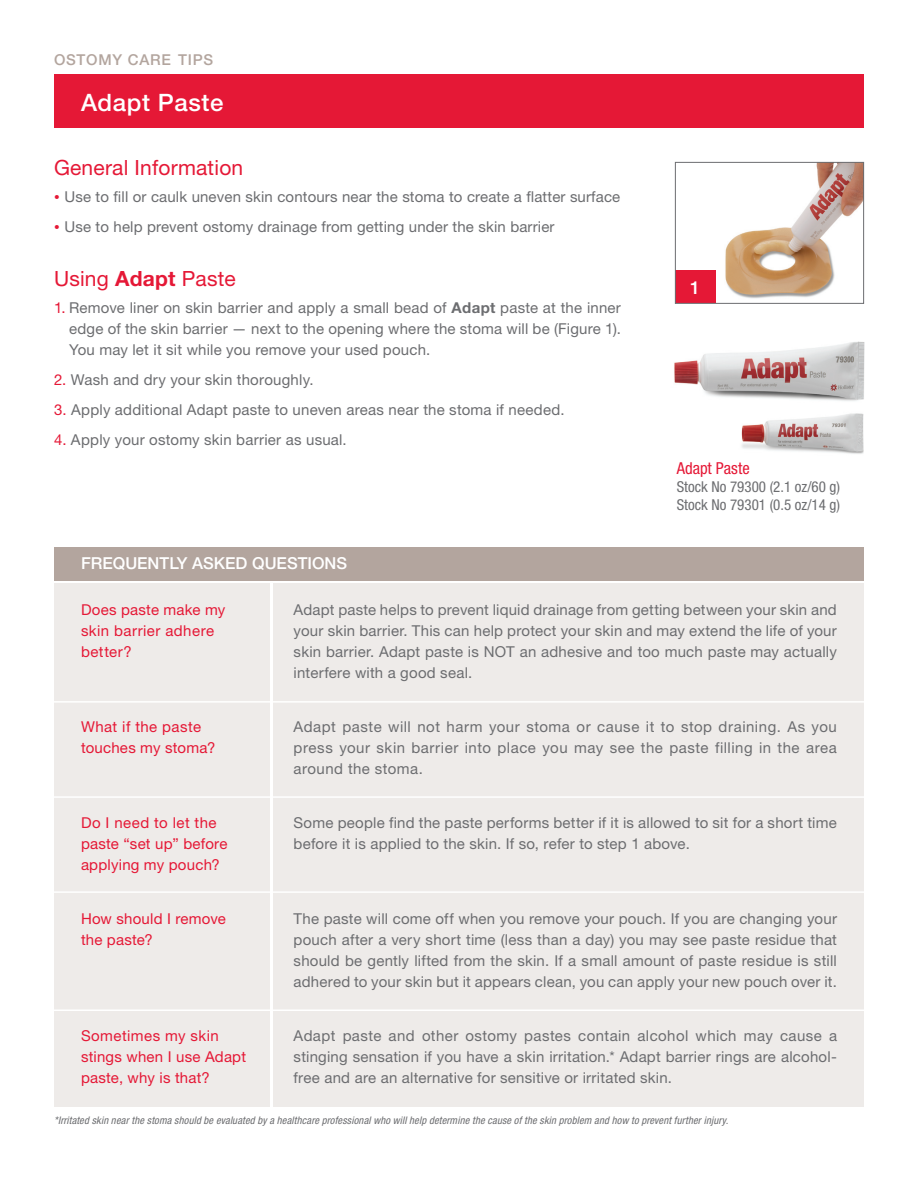
<style>
.page{position:relative;width:918px;height:1188px;background:#fff}
.page>*{position:absolute;margin:0;border:0;box-sizing:border-box;transform-origin:0 0}
.t1{font:500 24px "Helvetica Neue LT Std";letter-spacing:.025em;color:#fff}
.Subhead__13_12_Bold{font:21px "Helvetica Neue LT Std";letter-spacing:.01em;color:#e51836}
.t2{font:500 18px "Helvetica Neue LT Std";color:#fff}
.t3{font:500 16.5px "Helvetica Neue LT Std";color:#fff}
.Body_Copy__11_12{font:condensed 16.5px "Helvetica Neue LT Std";color:#e51836}
.Body_Copy__11_12-2{font:15px/21px "Helvetica Neue LT Std";letter-spacing:.015em;color:#6c6d70;text-align:justify}
.Body_Copy__11_12-3{font:15px/21px "Helvetica Neue LT Std";letter-spacing:.015em;color:#e51836}
.Captions{font:condensed 15px/18px "Helvetica Neue LT Std";color:#6c6d70}
.t4{font:500 15px "Helvetica Neue LT Std";letter-spacing:.05em;color:#b3a59e}
.Body_Copy__11_12-4{font:italic condensed 10.5px "Helvetica Neue LT Std";letter-spacing:.015em;color:#6c6d70}
.s1{font-size:11.25px;color:#e51836}
.s2{font-weight:700}
.s3{color:#e51836}
</style>
<div class="page">
<div style="left:54px;top:584px;width:216px;height:523px;background:#eeebe9"></div>
<div style="left:273px;top:584px;width:591px;height:523px;background:#eeebe9"></div>
<div style="left:54px;top:547px;width:810px;height:33px;background:#b3a59e"></div>
<img style="left:725px;top:164px;width:137px;height:135px">
<div style="left:675px;top:270px;width:41px;height:33px;background:#e51836"></div>
<hr style="left:54px;top:701px;width:810px;height:2px;background:#fff">
<hr style="left:54px;top:891px;width:810px;height:2px;background:#fff">
<hr style="left:54px;top:1010px;width:810px;height:1px;background:#fff">
<hr style="left:54px;top:796px;width:810px;height:2px;background:#fff">
<img style="left:674px;top:341px;width:191px;height:60px">
<img style="left:741px;top:413px;width:123px;height:41px">
<div style="left:675px;top:162px;width:189px;height:142px;border:1px solid #6c6d70"></div>
<div style="left:54px;top:74px;width:810px;height:54px;background:#e51836"></div>
<p class="t4" style="left:54px;top:50px;width:161px">OSTOMY CARE TIPS</p>
<p class="t1" style="left:81px;top:88px;width:144px">Adapt Paste</p>
<p class="Subhead__13_12_Bold" style="left:54px;top:156px;width:191px">General Information</p>
<p class="Body_Copy__11_12-2" style="left:54px;top:186px;width:568px"><span class="s1">•</span> Use to fill or caulk uneven skin contours near the stoma to create a flatter surface</p>
<p class="Body_Copy__11_12-2" style="left:54px;top:216px;width:502px"><span class="s1">•</span> Use to help prevent ostomy drainage from getting under the skin barrier</p>
<p class="Subhead__13_12_Bold" style="left:54px;top:267px;width:183px">Using <span class="s2">Adapt</span> Paste</p>
<p class="Body_Copy__11_12-2" style="left:69px;top:297px;width:553px;text-indent:-15px"><span class="s3">1.</span> Remove liner on skin barrier and apply a small bead of <span class="s2">Adapt</span> paste at the inner edge of the skin barrier — next to the opening where the stoma will be (Figure 1).<br>You may let it sit while you remove your used pouch.</p>
<p class="Body_Copy__11_12-2" style="left:54px;top:369px;width:261px"><span class="s3">2.</span> Wash and dry your skin thoroughly.</p>
<p class="Body_Copy__11_12-2" style="left:54px;top:399px;width:512px"><span class="s3">3.</span> Apply additional Adapt paste to uneven areas near the stoma if needed.</p>
<p class="Body_Copy__11_12-2" style="left:54px;top:429px;width:294px"><span class="s3">4.</span> Apply your ostomy skin barrier as usual.</p>
<p class="t3" style="left:81px;top:554px;width:268px">FREQUENTLY ASKED QUESTIONS</p>
<p class="t2" style="left:690px;top:277px;width:12px">1</p>
<p class="Body_Copy__11_12" style="left:677px;top:459px;width:74px">Adapt Paste</p>
<p class="Captions" style="left:677px;top:478px;width:165px">Stock No 79300 (2.1 oz/60 g)<br>Stock No 79301 (0.5 oz/14 g)</p>
<p class="Body_Copy__11_12-3" style="left:81px;top:599px;width:146px">Does paste make my skin barrier adhere better?</p>
<p class="Body_Copy__11_12-3" style="left:81px;top:716px;width:136px">What if the paste touches my stoma?</p>
<p class="Body_Copy__11_12-3" style="left:81px;top:812px;width:148px">Do I need to let the paste “set up” before applying my pouch?</p>
<p class="Body_Copy__11_12-3" style="left:81px;top:908px;width:147px">How should I remove the paste?</p>
<p class="Body_Copy__11_12-3" style="left:81px;top:1025px;width:167px">Sometimes my skin stings when I use Adapt paste, why is that?</p>
<p class="Body_Copy__11_12-2" style="left:294px;top:599px;width:545px">Adapt paste helps to prevent liquid drainage from getting between your skin and your skin barrier. This can help protect your skin and may extend the life of your skin barrier. Adapt paste is NOT an adhesive and too much paste may actually interfere with a good seal.</p>
<p class="Body_Copy__11_12-2" style="left:294px;top:716px;width:545px">Adapt paste will not harm your stoma or cause it to stop draining. As you press your skin barrier into place you may see the paste filling in the area around the stoma.</p>
<p class="Body_Copy__11_12-2" style="left:294px;top:812px;width:545px">Some people find the paste performs better if it is allowed to sit for a short time before it is applied to the skin. If so, refer to step 1 above.</p>
<p class="Body_Copy__11_12-2" style="left:294px;top:908px;width:545px">The paste will come off when you remove your pouch. If you are changing your pouch after a very short time (less than a day) you may see paste residue that should be gently lifted from the skin. If a small amount of paste residue is still adhered to your skin but it appears clean, you can apply your new pouch over it.</p>
<p class="Body_Copy__11_12-2" style="left:294px;top:1025px;width:545px">Adapt paste and other ostomy pastes contain alcohol which may cause a stinging sensation if you have a skin irritation.* Adapt barrier rings are alcohol&shy;free and are an alternative for sensitive or irritated skin.</p>
<p class="Body_Copy__11_12-4" style="left:54px;top:1114px;width:676px">*Irritated skin near the stoma should be evaluated by a healthcare professional who will help determine the cause of the skin problem and how to prevent further injury.</p>
</div>
